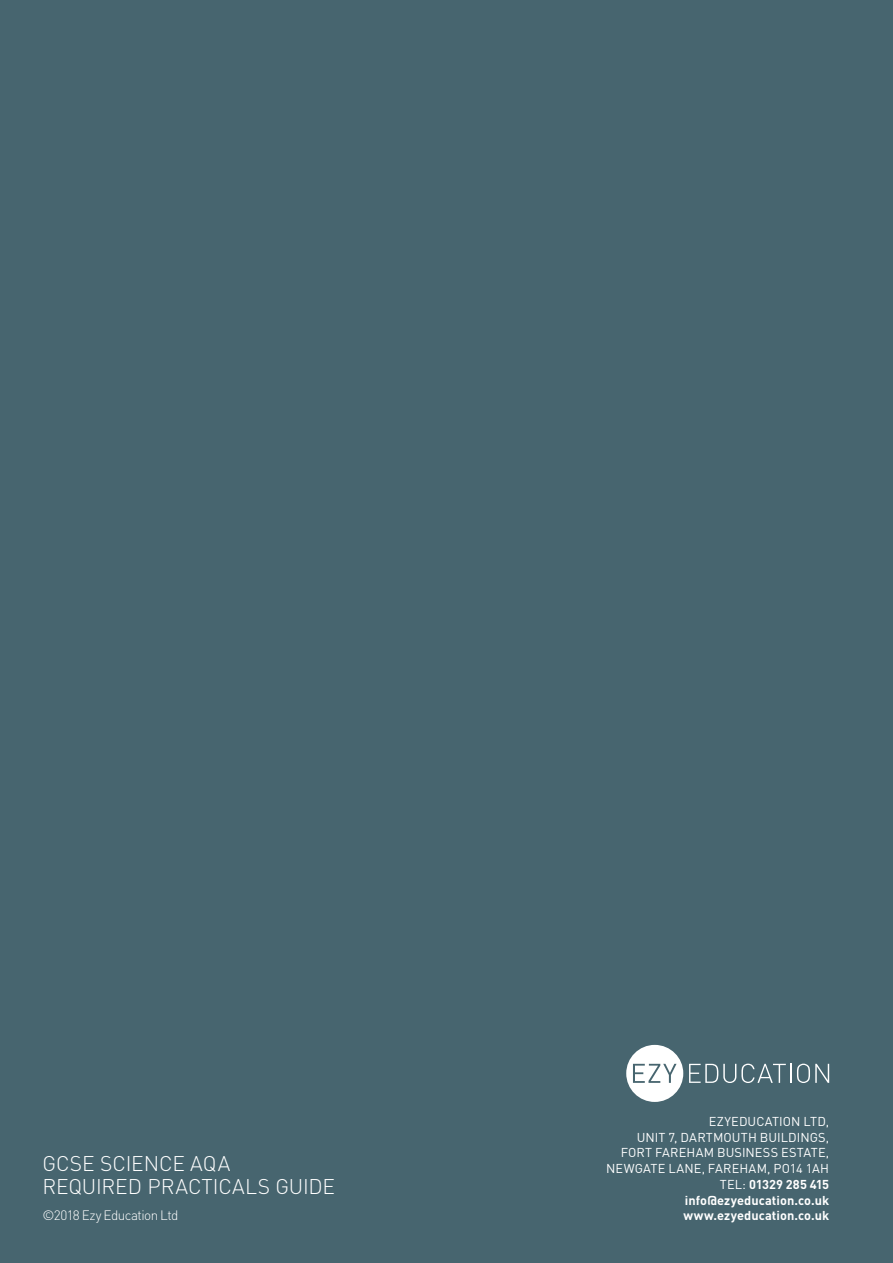
<style>
.page{position:relative;width:893px;height:1263px;background:#47656f}
.page>*{position:absolute;margin:0;border:0;box-sizing:border-box;transform-origin:0 0}
.t1{font:300 21px/22.5px "DIN";letter-spacing:-.005em;color:#fff}
.t2{font:300 13.5px "DIN";letter-spacing:-.04em;color:#fff}
.t3{font:12.75px/15.8px "DIN";letter-spacing:.005em;color:#fff;text-align:right}
.s1{font-weight:700}
</style>
<div class="page">
<svg style="left:626px;top:1045px;width:57px;height:57px"></svg>
<svg style="left:689px;top:1064px;width:140px;height:19px"></svg>
<h1 class="t1" style="left:43px;top:1152px;width:294px">GCSE SCIENCE AQA<br>REQUIRED PRACTICALS GUIDE</h1>
<p class="t2" style="left:43px;top:1207px;width:138px">©2018 Ezy Education Ltd</p>
<p class="t3" style="left:606px;top:1113px;width:224px">EZYEDUCATION LTD,<br>UNIT 7, DARTMOUTH BUILDINGS,<br>FORT FAREHAM BUSINESS ESTATE,<br>NEWGATE LANE, FAREHAM, PO14 1AH<br>TEL: <span class="s1">01329 285 415 info@ezyeducation.co.uk www.ezyeducation.co.uk</span></p>
</div>
